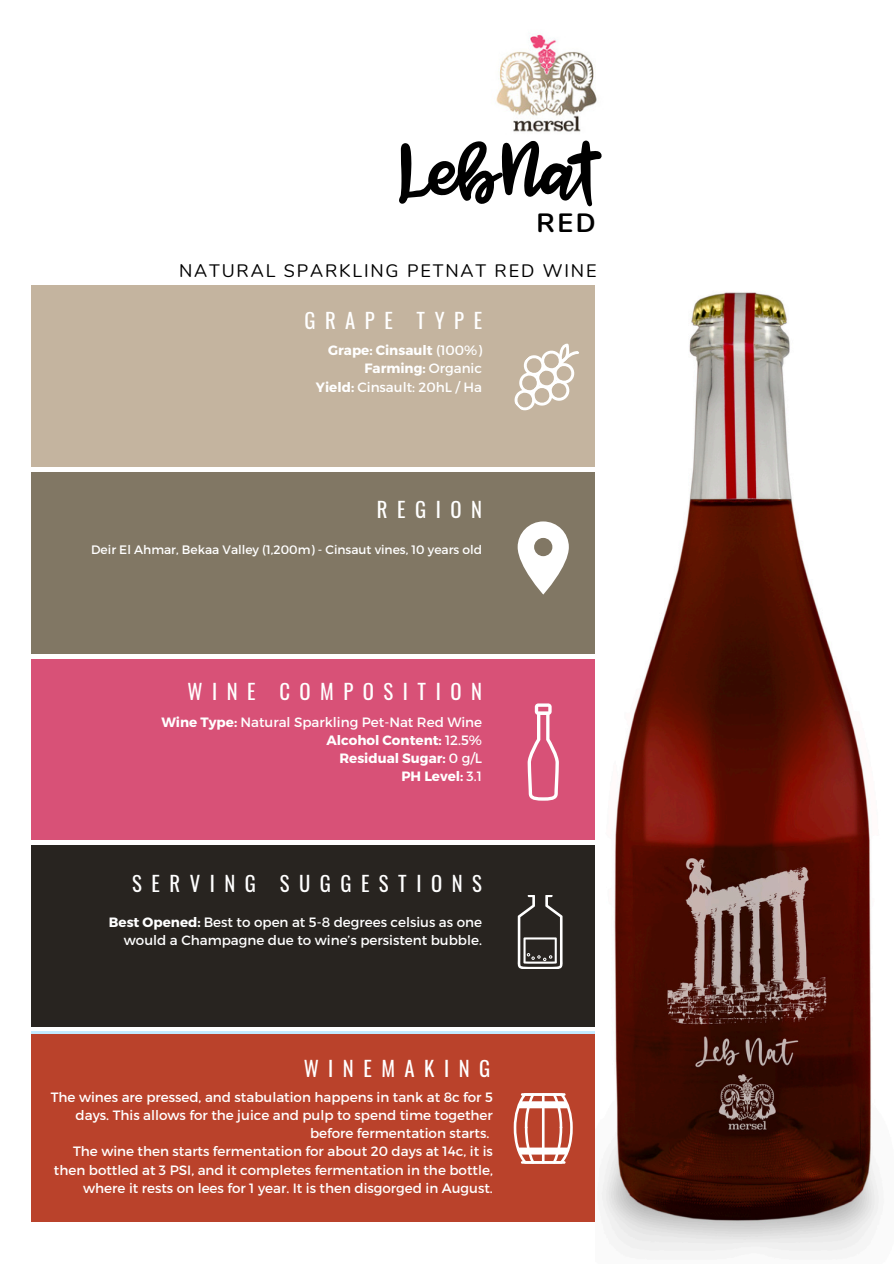
<style>
.page{position:relative;width:894px;height:1264px;background:#fff}
.page>*{position:absolute;margin:0;border:0;box-sizing:border-box;transform-origin:0 0}
.t1{font:74.1px "Jenthill";color:#000}
.t2{font:700 26.4px "Nunito";color:#000}
.t3{font:20.7px "Oswald";letter-spacing:.46em;color:#fff}
.t4{font:18px "Nunito";letter-spacing:.1em;color:#000}
.t5{font:13.5px/18px "Montserrat";color:#fff;text-align:right}
.t6{font:700 13.5px "Montserrat";color:#fff}
.t7{font:12.3px "Montserrat";color:#fff}
.s1{font-weight:400}
.s2{font-weight:700}
</style>
<div class="page">
<div style="left:32px;top:285px;width:572px;height:182px;background:#c4b49f"></div>
<div style="left:32px;top:472px;width:572px;height:181px;background:#817764"></div>
<div style="left:32px;top:659px;width:572px;height:180px;background:#d85177"></div>
<div style="left:32px;top:845px;width:572px;height:181px;background:#282420"></div>
<svg style="left:514px;top:343px;width:65px;height:68px"></svg>
<svg style="left:517px;top:895px;width:45px;height:73px"></svg>
<svg style="left:527px;top:703px;width:31px;height:97px"></svg>
<svg style="left:517px;top:521px;width:51px;height:73px"></svg>
<div style="left:31px;top:1034px;width:573px;height:187px;background:#ba422b"></div>
<svg style="left:513px;top:1093px;width:59px;height:70px"></svg>
<img style="left:496px;top:34px;width:101px;height:98px">
<img style="left:595px;top:285px;width:284px;height:966px">
<h3 class="t1" style="left:398px;top:128px;width:200px">LebNat</h3>
<p class="t2" style="left:536px;top:205px;width:61px">RED</p>
<p class="t4" style="left:179px;top:258px;width:419px">NATURAL SPARKLING PETNAT RED WINE</p>
<p class="t3" style="left:304px;top:304px;width:179px">GRAPE TYPE</p>
<p class="t6" style="left:328px;top:341px;width:155px">Grape: Cinsault <span class="s1">(100%)</span></p>
<h2 class="t6" style="left:364px;top:359px;width:119px">Farming: <span class="s1">Organic</span></h2>
<h4 class="t5" style="left:316px;top:377px;width:168px"><span class="s2">Yield:</span> Cinsault: 20hL / Ha</h4>
<p class="t3" style="left:377px;top:493px;width:107px">REGION</p>
<h3 class="t7" style="left:91px;top:541px;width:392px">Deir El Ahmar, Bekaa Valley (1,200m) - Cinsaut vines, 10 years old</h3>
<p class="t3" style="left:187px;top:675px;width:296px">WINE COMPOSITION</p>
<h3 class="t5" style="left:161px;top:712px;width:322px"><span class="s2">Wine Type:</span> Natural Sparkling Pet-Nat Red Wine</h3>
<h3 class="t6" style="left:326px;top:731px;width:157px">Alcohol Content: <span class="s1">12.5%</span></h3>
<p class="t6" style="left:339px;top:749px;width:144px">Residual Sugar: <span class="s1">0 g/L</span></p>
<p class="t6" style="left:401px;top:767px;width:82px">PH Level: <span class="s1">3.1</span></p>
<p class="t3" style="left:132px;top:867px;width:351px">SERVING SUGGESTIONS</p>
<p class="t5" style="left:109px;top:913px;width:374px"><span class="s2">Best Opened:</span> Best to open at 5-8 degrees celsius as one would a Champagne due to wine’s persistent bubble.</p>
<p class="t3" style="left:303px;top:1051px;width:188px">WINEMAKING</p>
<p class="t5" style="left:51px;top:1087px;width:443px">The wines are pressed, and stabulation happens in tank at 8c for 5 days. This allows for the juice and pulp to spend time together before fermentation starts.</p>
<h1 class="t5" style="left:54px;top:1141px;width:440px">The wine then starts fermentation for about 20 days at 14c, it is then bottled at 3 PSI, and it completes fermentation in the bottle, where it rests on lees for 1 year. It is then disgorged in August.</h1>
</div>
